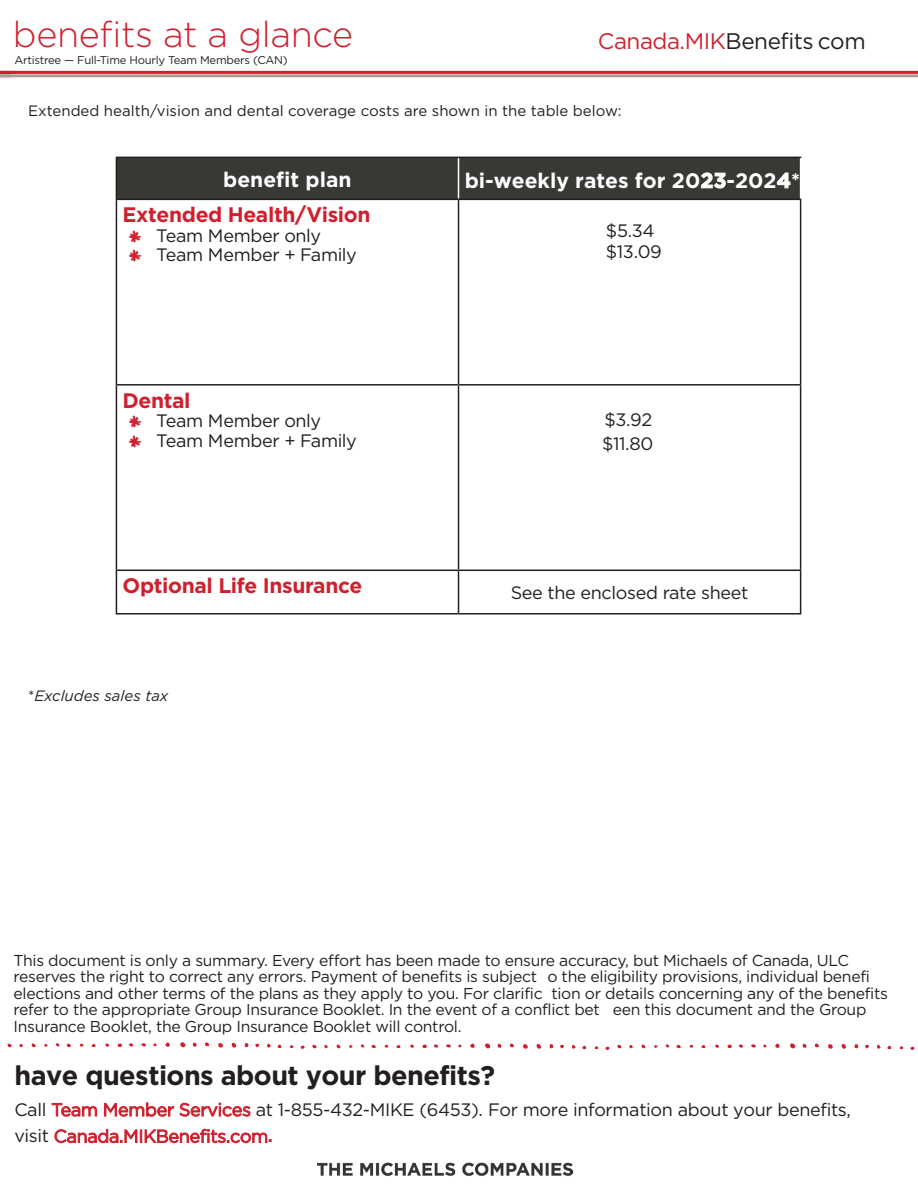
<style>
.page{position:relative;width:918px;height:1188px;background:#fff}
.page>*{position:absolute;margin:0;border:0;box-sizing:border-box;transform-origin:0 0}
.t1{font:300 36px "Gotham";letter-spacing:-.01em;color:#d0202e}
.Body_Text{font:700 27px "Gotham";letter-spacing:-.02em;color:#231f20}
.t2{font:22.5px "Gotham";letter-spacing:-.02em;color:#231f20}
.Red_Bullets_for_Tabl{font:700 21px "Gotham";letter-spacing:-.015em;color:#d0202e}
.t3{font:700 21px "Gotham";color:#fff}
.Body_Text-2{font:18px/26.4px "Gotham";letter-spacing:-.02em;color:#231f20}
.Gray_Table_Body_Text{font:18px "Gotham";letter-spacing:-.02em;color:#231f20}
.Gray_Table_Body_Text-2{font:15.75px/16.5px "Gotham";letter-spacing:-.02em;color:#231f20}
.t4{font:15px "Gotham";color:#231f20}
.t5{font:italic 15px "Gotham";color:#231f20}
.t6{font:11.25px "Gotham";letter-spacing:-.02em;color:#231f20}
.s1{color:#d2202f}
.s2{font-family:"Baby Boston";font-size:16.5px;color:#d2202f}
.s3{font-style:normal}
.s4{color:#d0202e}
.s5{font-weight:700;color:#d0202e}
</style>
<div class="page">
<hr style="left:0;top:71px;width:918px;height:3px;background:#d0202e">
<hr style="left:0;top:74px;width:918px;height:3px;background:#a79c94">
<svg style="left:654px;top:1044px;width:39px;height:5px"></svg>
<svg style="left:715px;top:1044px;width:4px;height:4px"></svg>
<svg style="left:828px;top:1044px;width:5px;height:5px"></svg>
<svg style="left:841px;top:1044px;width:5px;height:5px"></svg>
<svg style="left:854px;top:1044px;width:5px;height:5px"></svg>
<svg style="left:865px;top:1044px;width:50px;height:6px"></svg>
<svg style="left:727px;top:1044px;width:16px;height:5px"></svg>
<svg style="left:751px;top:1044px;width:16px;height:4px"></svg>
<svg style="left:775px;top:1044px;width:5px;height:4px"></svg>
<svg style="left:790px;top:1043px;width:16px;height:6px"></svg>
<svg style="left:814px;top:1043px;width:5px;height:4px"></svg>
<svg style="left:44px;top:1043px;width:27px;height:4px"></svg>
<svg style="left:79px;top:1043px;width:4px;height:4px"></svg>
<svg style="left:91px;top:1044px;width:5px;height:3px"></svg>
<svg style="left:105px;top:1043px;width:4px;height:4px"></svg>
<svg style="left:141px;top:1043px;width:5px;height:4px"></svg>
<svg style="left:218px;top:1043px;width:5px;height:5px"></svg>
<svg style="left:231px;top:1043px;width:6px;height:5px"></svg>
<svg style="left:244px;top:1043px;width:5px;height:5px"></svg>
<svg style="left:255px;top:1043px;width:26px;height:5px"></svg>
<svg style="left:7px;top:1043px;width:28px;height:5px"></svg>
<svg style="left:117px;top:1043px;width:16px;height:4px"></svg>
<svg style="left:153px;top:1043px;width:4px;height:4px"></svg>
<svg style="left:165px;top:1042px;width:5px;height:5px"></svg>
<svg style="left:180px;top:1042px;width:17px;height:6px"></svg>
<svg style="left:205px;top:1042px;width:4px;height:4px"></svg>
<svg style="left:349px;top:1044px;width:27px;height:5px"></svg>
<svg style="left:410px;top:1044px;width:4px;height:4px"></svg>
<svg style="left:523px;top:1044px;width:5px;height:5px"></svg>
<svg style="left:536px;top:1044px;width:5px;height:5px"></svg>
<svg style="left:549px;top:1044px;width:5px;height:5px"></svg>
<svg style="left:560px;top:1044px;width:85px;height:6px"></svg>
<svg style="left:290px;top:1044px;width:50px;height:5px"></svg>
<svg style="left:422px;top:1044px;width:16px;height:5px"></svg>
<svg style="left:446px;top:1044px;width:16px;height:4px"></svg>
<svg style="left:470px;top:1044px;width:5px;height:4px"></svg>
<svg style="left:485px;top:1043px;width:16px;height:6px"></svg>
<svg style="left:509px;top:1043px;width:5px;height:4px"></svg>
<img style="left:318px;top:1162px;width:254px;height:14px">
<div style="left:117px;top:158px;width:683px;height:41px;background:#373934"></div>
<hr style="left:116px;top:200px;width:1px;height:184px;background:#231f20">
<hr style="left:458px;top:200px;width:1px;height:184px;background:#231f20">
<hr style="left:800px;top:200px;width:1px;height:184px;background:#231f20">
<hr style="left:116px;top:384px;width:343px;height:2px;background:#231f20">
<hr style="left:116px;top:386px;width:1px;height:184px;background:#231f20">
<hr style="left:459px;top:384px;width:342px;height:2px;background:#231f20">
<hr style="left:458px;top:386px;width:1px;height:184px;background:#231f20">
<hr style="left:800px;top:386px;width:1px;height:184px;background:#231f20">
<hr style="left:116px;top:570px;width:343px;height:1px;background:#231f20">
<hr style="left:116px;top:571px;width:1px;height:42px;background:#231f20">
<hr style="left:459px;top:570px;width:342px;height:1px;background:#231f20">
<hr style="left:458px;top:571px;width:1px;height:42px;background:#231f20">
<hr style="left:800px;top:571px;width:1px;height:42px;background:#231f20">
<hr style="left:116px;top:613px;width:343px;height:2px;background:#231f20">
<hr style="left:459px;top:613px;width:342px;height:2px;background:#231f20">
<hr style="left:458px;top:158px;width:1px;height:41px;background:#fff">
<hr style="left:116px;top:157px;width:343px;height:1px;background:#231f20">
<hr style="left:116px;top:158px;width:1px;height:41px;background:#231f20">
<hr style="left:459px;top:157px;width:342px;height:1px;background:#231f20">
<hr style="left:116px;top:199px;width:343px;height:1px;background:#231f20">
<hr style="left:459px;top:199px;width:342px;height:1px;background:#231f20">
<p class="t1" style="left:13px;top:12px;width:342px">benefits at a glance</p>
<p class="t6" style="left:14px;top:52px;width:275px">Artistree — Full-Time Hourly Team Members (CAN)</p>
<p class="t2" style="left:598px;top:27px;width:269px"><span class="s1">Canada.MIK</span>Benefits com</p>
<p class="t4" style="left:28px;top:101px;width:595px">Extended health/vision and dental coverage costs are shown in the table below:</p>
<p class="t3" style="left:223px;top:165px;width:130px">benefit plan</p>
<p class="t3" style="left:465px;top:166px;width:337px">bi-weekly rates for 2023-2024*</p>
<p class="Red_Bullets_for_Tabl" style="left:122px;top:201px;width:249px">Extended Health/Vision</p>
<p class="Body_Text-2" style="left:129px;top:222px;width:193px"><span class="s2">*</span> Team Member only</p>
<p class="Body_Text-2" style="left:129px;top:241px;width:229px"><span class="s2">*</span> Team Member + Family</p>
<p class="Gray_Table_Body_Text" style="left:606px;top:219px;width:50px">$5.34</p>
<p class="Gray_Table_Body_Text" style="left:606px;top:240px;width:58px">$13.09</p>
<p class="Red_Bullets_for_Tabl" style="left:122px;top:386px;width:70px">Dental</p>
<p class="Body_Text-2" style="left:129px;top:407px;width:193px"><span class="s2">*</span> Team Member only</p>
<p class="Body_Text-2" style="left:129px;top:427px;width:229px"><span class="s2">*</span> Team Member + Family</p>
<p class="Gray_Table_Body_Text" style="left:604px;top:408px;width:49px">$3.92</p>
<p class="Gray_Table_Body_Text" style="left:602px;top:432px;width:53px">$11.80</p>
<p class="Red_Bullets_for_Tabl" style="left:122px;top:572px;width:241px">Optional Life Insurance</p>
<p class="Gray_Table_Body_Text" style="left:511px;top:581px;width:239px">See the enclosed rate sheet</p>
<p class="t5" style="left:28px;top:686px;width:142px"><span class="s3">*</span>Excludes sales tax</p>
<p class="Gray_Table_Body_Text-2" style="left:14px;top:952px;width:876px">This document is only a summary. Every effort has been made to ensure accuracy, but Michaels of Canada, ULC reserves the right to correct any errors. Payment of benefits is subject o the eligibility provisions, individual benefi elections and other terms of the plans as they apply to you. For clarific tion or details concerning any of the benefits refer to the appropriate Group Insurance Booklet. In the event of a conflict bet een this document and the Group Insurance Booklet, the Group Insurance Booklet will control.</p>
<p class="Body_Text" style="left:14px;top:1057px;width:482px">have questions about your benefits?</p>
<p class="Body_Text-2" style="left:14px;top:1096px;width:838px">Call <span class="s4">Team Member Services</span> at 1-855-432-MIKE (6453). For more information about your benefits, visit <span class="s4">Canada.MIKBenefits.com</span><span class="s5">.</span></p>
</div>
